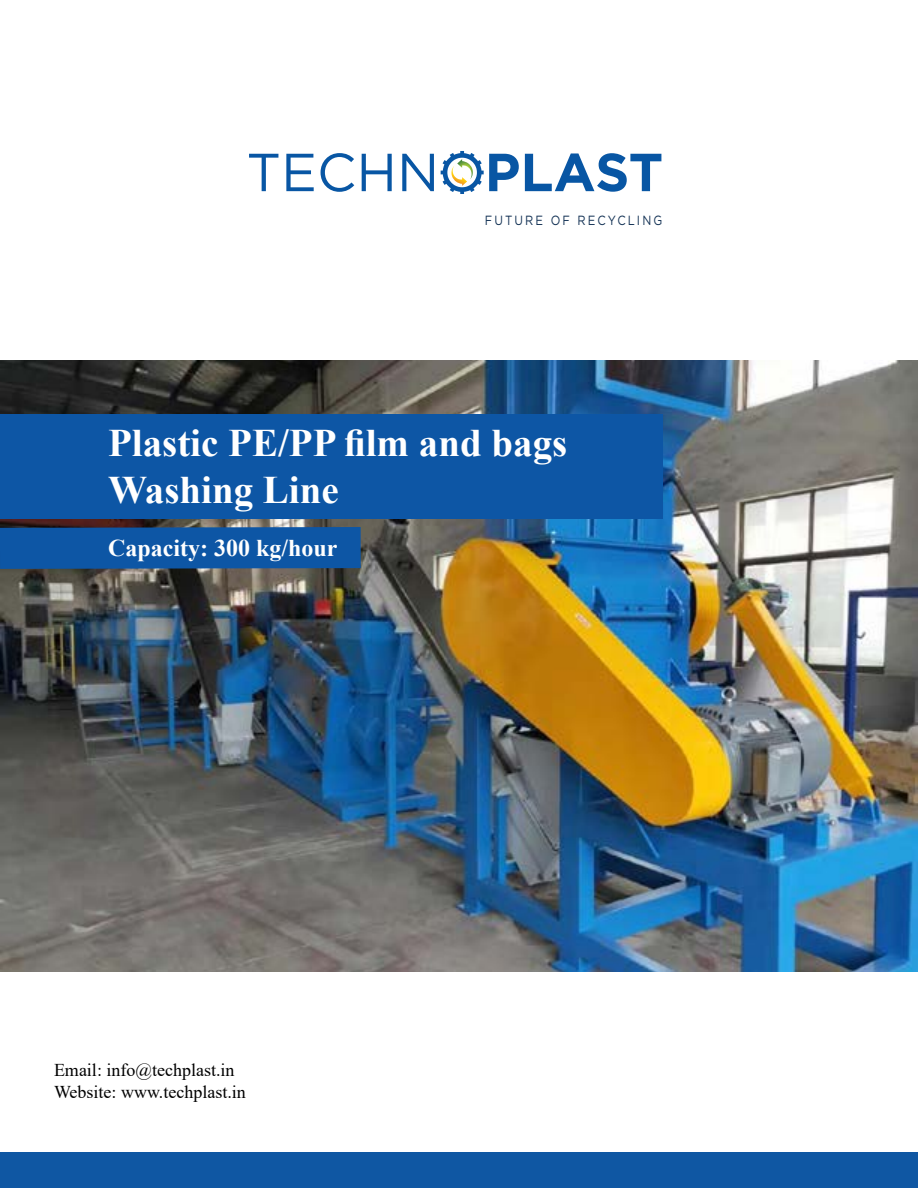
<style>
.page{position:relative;width:918px;height:1188px;background:#fff}
.page>*{position:absolute;margin:0;border:0;box-sizing:border-box;transform-origin:0 0}
.t1{font:700 39px/46.8px "Times New Roman";color:#fff}
.t2{font:700 24px "Times New Roman";letter-spacing:-.005em;color:#fff}
.t3{font:18px/21.6px "Times New Roman";color:#000}
.t4{font:13.35px "Gotham";letter-spacing:.18em;color:#123154;scale:.85 1}
</style>
<div class="page">
<div style="left:0;top:1152px;width:918px;height:36px;background:#0f57a3"></div>
<img style="left:0;top:360px;width:918px;height:612px">
<div style="left:0;top:414px;width:662px;height:105px;background:#0d56a5"></div>
<svg style="left:249px;top:154px;width:29px;height:37px"></svg>
<svg style="left:286px;top:154px;width:28px;height:37px"></svg>
<svg style="left:321px;top:153px;width:33px;height:39px"></svg>
<svg style="left:362px;top:154px;width:30px;height:37px"></svg>
<svg style="left:402px;top:154px;width:32px;height:37px"></svg>
<svg style="left:441px;top:151px;width:78px;height:43px"></svg>
<svg style="left:525px;top:153px;width:136px;height:39px"></svg>
<div style="left:0;top:527px;width:361px;height:42px;background:#0d56a5"></div>
<p class="t4" style="left:485px;top:211px;width:210px">FUTURE OF RECYCLING</p>
<h1 class="t1" style="left:108px;top:419px;width:461px">Plastic PE/PP film and bags<br>Washing Line</h1>
<h2 class="t2" style="left:108px;top:531px;width:231px">Capacity: 300 kg/hour</h2>
<p class="t3" style="left:54px;top:1059px;width:193px">Email: info@techplast.in<br>Website: www.techplast.in</p>
</div>
